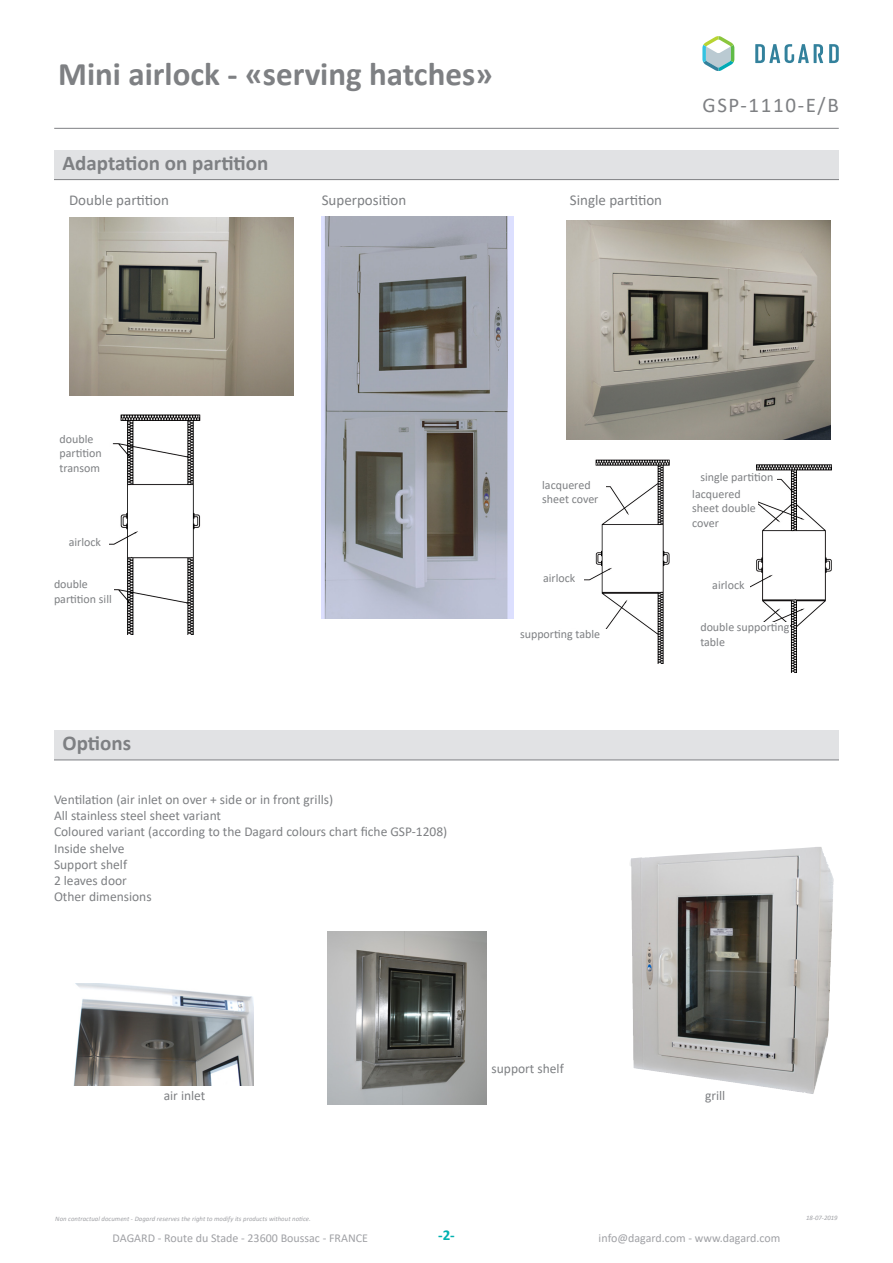
<style>
.page{position:relative;width:893px;height:1263px;background:#fff}
.page>*{position:absolute;margin:0;border:0;box-sizing:border-box;transform-origin:0 0}
.t1{font:700 33px "Calibri";color:#7e8083}
.t2{font:700 21px "Calibri";color:#7e8083}
.t3{font:21px "Calibri";letter-spacing:.08em;color:#7e8083}
.t4{font:15px "Calibri";color:#7e8083}
.t5{font:700 15px "Calibri";color:#00b1b0}
.t6{font:13.5px "Calibri";color:#7e8083}
.t7{font:12px/14.4px "Calibri";color:#7e8083}
.t8{font:12px "Calibri";color:#a0a1a5}
.t9{font:italic 6.75px "Calibri";letter-spacing:.005em;color:#a0a1a5}
</style>
<div class="page">
<svg style="left:755px;top:44px;width:84px;height:19px"></svg>
<svg style="left:702px;top:36px;width:32px;height:35px"></svg>
<hr style="left:54px;top:128px;width:785px;height:1px;background:#7e8083">
<img style="left:73px;top:983px;width:180px;height:102px">
<img style="left:327px;top:931px;width:159px;height:174px">
<img style="left:69px;top:218px;width:225px;height:177px">
<img style="left:567px;top:220px;width:264px;height:220px">
<img style="left:322px;top:216px;width:191px;height:402px">
<img style="left:109px;top:414px;width:92px;height:220px">
<img style="left:750px;top:464px;width:82px;height:208px">
<img style="left:584px;top:459px;width:86px;height:205px">
<img style="left:630px;top:847px;width:204px;height:247px">
<div style="left:54px;top:150px;width:785px;height:29px;background:#e1e2e4"></div>
<hr style="left:54px;top:179px;width:785px;height:1px;background:#7e8083">
<div style="left:54px;top:730px;width:785px;height:30px;background:#e1e2e4"></div>
<hr style="left:54px;top:760px;width:785px;height:1px;background:#7e8083">
<div style="left:54px;top:579px;width:59px;height:38px;background:#fff"></div>
<div style="left:700px;top:472px;width:77px;height:16px;background:#fff"></div>
<div style="left:542px;top:480px;width:63px;height:29px;background:#fff"></div>
<div style="left:520px;top:629px;width:87px;height:21px;background:#fff"></div>
<div style="left:700px;top:622px;width:89px;height:37px;background:#fff"></div>
<div style="left:692px;top:489px;width:65px;height:53px;background:#fff"></div>
<p class="t1" style="left:58px;top:51px;width:436px">Mini airlock - «serving hatches»</p>
<p class="t2" style="left:63px;top:148px;width:207px">Adaptation on partition</p>
<p class="t4" style="left:69px;top:190px;width:101px">Double partition</p>
<p class="t4" style="left:322px;top:190px;width:86px">Superposition</p>
<p class="t4" style="left:570px;top:190px;width:94px">Single partition</p>
<p class="t3" style="left:702px;top:91px;width:138px">GSP-1110-E/B</p>
<p class="t7" style="left:60px;top:431px;width:44px">double partition transom</p>
<p class="t7" style="left:69px;top:535px;width:34px">airlock</p>
<p class="t7" style="left:54px;top:577px;width:59px">double partition sill</p>
<p class="t7" style="left:542px;top:477px;width:58px">lacquered sheet cover</p>
<p class="t7" style="left:543px;top:571px;width:34px">airlock</p>
<p class="t7" style="left:700px;top:469px;width:75px">single partition</p>
<p class="t7" style="left:692px;top:486px;width:65px">lacquered sheet double cover</p>
<p class="t7" style="left:712px;top:577px;width:34px">airlock</p>
<p class="t2" style="left:63px;top:728px;width:70px">Options</p>
<p class="t6" style="left:54px;top:790px;width:281px">Ventilation (air inlet on over + side or in front grills)</p>
<p class="t6" style="left:54px;top:806px;width:169px">All stainless steel sheet variant</p>
<p class="t6" style="left:54px;top:823px;width:395px">Coloured variant (according to the Dagard colours chart fiche GSP-1208)</p>
<p class="t6" style="left:54px;top:839px;width:72px">Inside shelve</p>
<p class="t6" style="left:54px;top:855px;width:75px">Support shelf</p>
<p class="t6" style="left:54px;top:871px;width:74px">2 leaves door</p>
<p class="t6" style="left:54px;top:887px;width:99px">Other dimensions</p>
<p class="t7" style="left:520px;top:627px;width:82px">supporting table</p>
<p class="t7" style="left:700px;top:620px;width:91px">double supporting table</p>
<p class="t6" style="left:492px;top:1059px;width:74px">support shelf</p>
<p class="t6" style="left:164px;top:1086px;width:43px">air inlet</p>
<p class="t6" style="left:705px;top:1086px;width:22px">grill</p>
<p class="t9" style="left:55px;top:1214px;width:257px">Non contractual document - Dagard reserves the right to modify its products without notice.</p>
<p class="t9" style="left:806px;top:1213px;width:33px">18-07-2019</p>
<p class="t5" style="left:438px;top:1225px;width:18px">-2-</p>
<p class="t8" style="left:113px;top:1230px;width:257px">DAGARD - Route du Stade - 23600 Boussac - FRANCE</p>
<p class="t8" style="left:599px;top:1230px;width:183px">info@dagard.com - www.dagard.com</p>
</div>
